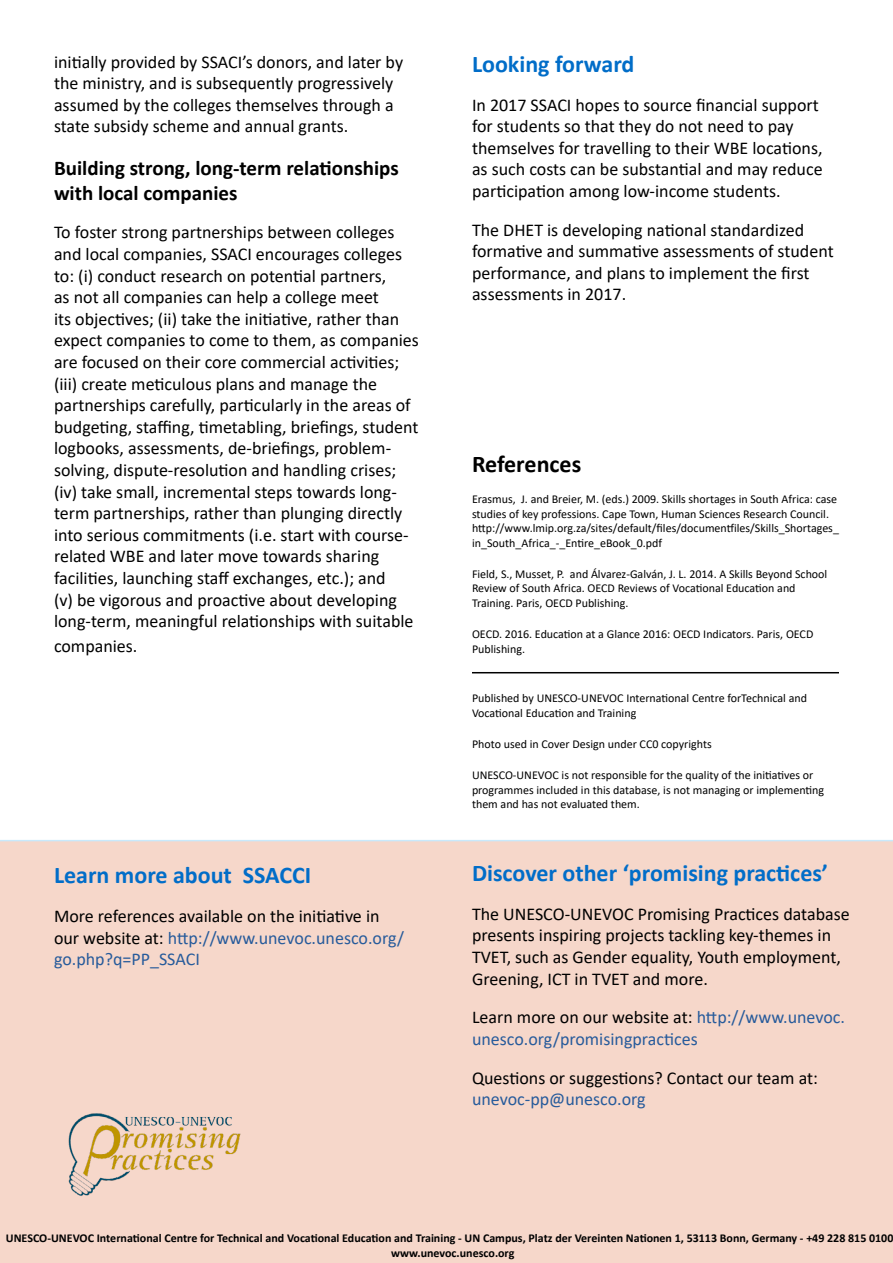
<style>
.page{position:relative;width:893px;height:1263px;background:#fff}
.page>*{position:absolute;margin:0;border:0;box-sizing:border-box;transform-origin:0 0}
.t1{font:700 24px "Calibri";color:#016dc8}
.t2{font:700 24px "Calibri";color:#000}
.t3{font:700 21px/25.2px "Calibri";color:#000}
.t4{font:18px/21.6px "Calibri";color:#000}
.t5{font:18px/21.6px "Calibri";color:#275b9b}
.t6{font:12px/14.4px "Calibri";color:#000}
.t7{font:700 12px/14.4px "Calibri";color:#000;text-align:center}
.s1{color:#275b9b}
.s2{color:#000}
</style>
<div class="page">
<div style="left:0;top:840px;width:893px;height:423px;background:#f6d7ca"></div>
<hr style="left:472px;top:672px;width:367px;height:1px;background:#000">
<img style="left:54px;top:1101px;width:200px;height:100px">
<p class="t4" style="left:54px;top:50px;width:351px">initially provided by SSACI’s donors, and later by the ministry, and is subsequently progressively assumed by the colleges themselves through a state subsidy scheme and annual grants.</p>
<p class="t3" style="left:54px;top:155px;width:346px">Building strong, long-term relationships with local companies</p>
<p class="t4" style="left:54px;top:221px;width:366px">To foster strong partnerships between colleges and local companies, SSACI encourages colleges to: (i) conduct research on potential partners,<br>as not all companies can help a college meet<br>its objectives; (ii) take the initiative, rather than expect companies to come to them, as companies are focused on their core commercial activities; (iii) create meticulous plans and manage the partnerships carefully, particularly in the areas of budgeting, staffing, timetabling, briefings, student logbooks, assessments, de-briefings, problem&shy;solving, dispute-resolution and handling crises; (iv) take small, incremental steps towards long&shy;term partnerships, rather than plunging directly into serious commitments (i.e. start with course&shy;related WBE and later move towards sharing facilities, launching staff exchanges, etc.); and<br>(v) be vigorous and proactive about developing long-term, meaningful relationships with suitable</p>
<p class="t4" style="left:54px;top:635px;width:85px">companies.</p>
<h1 class="t1" style="left:54px;top:858px;width:259px">Learn more about SSACCI</h1>
<p class="t4" style="left:54px;top:905px;width:352px">More references available on the initiative in our website at: <span class="s1">http://www.unevoc.unesco.org/ go.php?q=PP_SSACI</span></p>
<h1 class="t1" style="left:472px;top:47px;width:164px">Looking forward</h1>
<p class="t4" style="left:472px;top:93px;width:352px">In 2017 SSACI hopes to source financial support for students so that they do not need to pay themselves for travelling to their WBE locations, as such costs can be substantial and may reduce participation among low-income students.</p>
<p class="t4" style="left:472px;top:218px;width:363px">The DHET is developing national standardized formative and summative assessments of student performance, and plans to implement the first assessments in 2017.</p>
<h1 class="t2" style="left:472px;top:447px;width:111px">References</h1>
<p class="t6" style="left:472px;top:492px;width:368px">Erasmus, J. and Breier, M. (eds.) 2009. Skills shortages in South Africa: case studies of key professions. Cape Town, Human Sciences Research Council. http://www.lmip.org.za/sites/default/files/documentfiles/Skills_Shortages_ in_South_Africa_-_Entire_eBook_0.pdf</p>
<p class="t6" style="left:472px;top:566px;width:357px">Field, S., Musset, P. and Álvarez-Galván, J. L. 2014. A Skills Beyond School<br>Review of South Africa. OECD Reviews of Vocational Education and<br>Training. Paris, OECD Publishing.</p>
<p class="t6" style="left:472px;top:627px;width:343px">OECD. 2016. Education at a Glance 2016: OECD Indicators. Paris, OECD<br>Publishing.</p>
<p class="t6" style="left:472px;top:691px;width:336px">Published by UNESCO-UNEVOC International Centre forTechnical and<br>Vocational Education and Training</p>
<p class="t6" style="left:472px;top:737px;width:241px">Photo used in Cover Design under CC0 copyrights</p>
<p class="t6" style="left:472px;top:768px;width:354px">UNESCO-UNEVOC is not responsible for the quality of the initiatives or programmes included in this database, is not managing or implementing them and has not evaluated them.</p>
<h1 class="t1" style="left:472px;top:856px;width:358px">Discover other ‘promising practices’</h1>
<p class="t4" style="left:472px;top:903px;width:379px">The UNESCO-UNEVOC Promising Practices database presents inspiring projects tackling key-themes in TVET, such as Gender equality, Youth employment, Greening, ICT in TVET and more.</p>
<p class="t5" style="left:472px;top:1006px;width:375px"><span class="s2">Learn more on our website at:</span> http://www.unevoc. unesco.org/promisingpractices</p>
<p class="t4" style="left:472px;top:1066px;width:347px">Questions or suggestions? Contact our team at:</p>
<p class="t5" style="left:472px;top:1088px;width:175px">unevoc-pp@unesco.org</p>
<p class="t7" style="left:6px;top:1231px;width:889px">UNESCO-UNEVOC International Centre for Technical and Vocational Education and Training - UN Campus, Platz der Vereinten Nationen 1, 53113 Bonn, Germany - +49 228 815 0100 www.unevoc.unesco.org</p>
</div>
